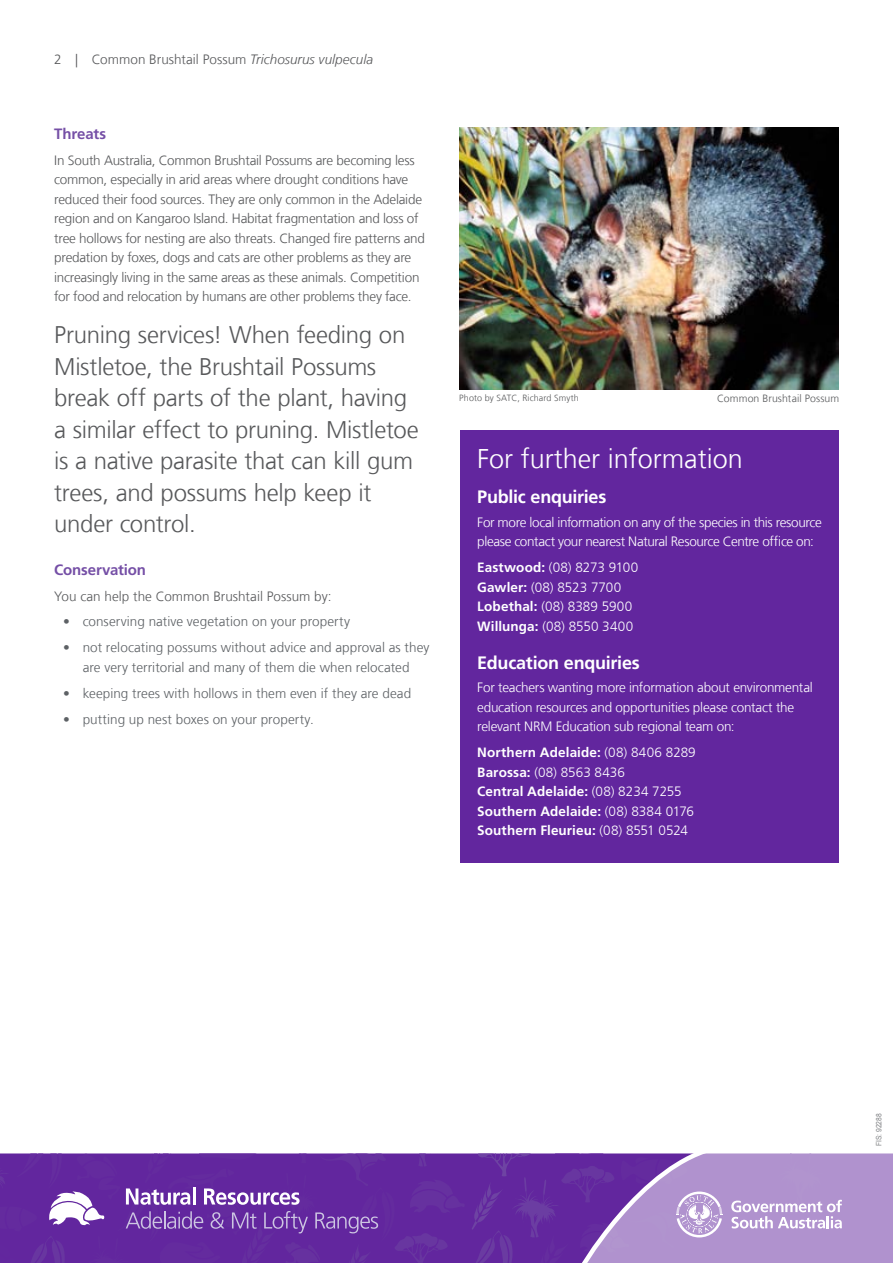
<style>
.page{position:relative;width:893px;height:1263px;background:#fff}
.page>*{position:absolute;margin:0;border:0;box-sizing:border-box;transform-origin:0 0}
.t1{font:300 27px "Frutiger LT Com";color:#fff}
.t2{font:300 24px/31.5px "Frutiger LT Com";letter-spacing:-.015em;color:#58595b}
.t3{font:700 18px "Frutiger LT Com";letter-spacing:-.015em;color:#fff}
.t4{font:700 15px "Frutiger LT Com";letter-spacing:-.01em;color:#754fa6}
.t5{font:300 13.5px/19.5px "Frutiger LT Com";letter-spacing:-.015em;color:#58595b}
.t6{font:300 13.5px/19.5px "Frutiger LT Com";letter-spacing:-.02em;color:#fff}
.t7{font:300 13.5px/19.5px "Frutiger LT Com";letter-spacing:.005em;color:#5d6165;text-align:center}
.t8{font:700 13.5px/19.5px "Frutiger LT Com";letter-spacing:.01em;color:#fff}
.t9{font:300 13.5px/19.5px "Frutiger LT Com";letter-spacing:.005em;color:#fff}
.t10{font:300 10.5px "Frutiger LT Com";letter-spacing:.01em;color:#58595b}
.t11{font:300 9px "Frutiger LT Com";letter-spacing:.015em;color:#58595b}
.t12{font:7.5px "Arial";color:#808285;scale:.9 1}
.s1{font-style:italic}
.s2{font-weight:700}
.s3{font-weight:300}
</style>
<div class="page">
<div style="left:725px;top:1153px;width:168px;height:110px;background:#b092ce"></div>
<svg style="left:731px;top:1153px;width:111px;height:75px;background:#baa0d4"></svg>
<svg style="left:0;top:1153px;width:725px;height:110px;background:#7441a9"></svg>
<img style="left:459px;top:128px;width:380px;height:262px">
<div style="left:460px;top:430px;width:379px;height:433px;background:#62269e"></div>
<p class="t5" style="left:54px;top:50px;width:320px">2 | Common Brushtail Possum <span class="s1">Trichosurus vulpecula</span></p>
<p class="t4" style="left:54px;top:125px;width:53px">Threats</p>
<p class="t5" style="left:54px;top:150px;width:372px">In South Australia, Common Brushtail Possums are becoming less common, especially in arid areas where drought conditions have reduced their food sources. They are only common in the Adelaide region and on Kangaroo Island. Habitat fragmentation and loss of tree hollows for nesting are also threats. Changed fire patterns and predation by foxes, dogs and cats are other problems as they are increasingly living in the same areas as these animals. Competition for food and relocation by humans are other problems they face.</p>
<h2 class="t2" style="left:54px;top:319px;width:366px">Pruning services! When feeding on<br>Mistletoe, the Brushtail Possums break off parts of the plant, having a similar effect to pruning. Mistletoe is a native parasite that can kill gum trees, and possums help keep it under control.</h2>
<p class="t4" style="left:54px;top:561px;width:93px">Conservation</p>
<p class="t5" style="left:54px;top:586px;width:279px">You can help the Common Brushtail Possum by:</p>
<p class="t7" style="left:63px;top:612px;width:288px">• conserving native vegetation on your property</p>
<p class="t7" style="left:63px;top:638px;width:368px">• not relocating possums without advice and approval as they are very territorial and many of them die when relocated</p>
<p class="t7" style="left:63px;top:683px;width:349px">• keeping trees with hollows in them even if they are dead</p>
<p class="t7" style="left:63px;top:709px;width:252px">• putting up nest boxes on your property.</p>
<p class="t11" style="left:459px;top:392px;width:121px">Photo by SATC, Richard Smyth</p>
<p class="t10" style="left:717px;top:392px;width:124px">Common Brushtail Possum</p>
<h1 class="t1" style="left:477px;top:443px;width:267px">For further information</h1>
<h3 class="t3" style="left:477px;top:486px;width:131px">Public enquiries</h3>
<p class="t6" style="left:477px;top:512px;width:346px">For more local information on any of the species in this resource please contact your nearest Natural Resource Centre office on:</p>
<p class="t9" style="left:477px;top:558px;width:163px"><span class="s2">Eastwood:</span> (08) 8273 9100<br><span class="s2">Gawler:</span> (08) 8523 7700<br><span class="s2">Lobethal:</span> (08) 8389 5900<br><span class="s2">Willunga:</span> (08) 8550 3400</p>
<h3 class="t3" style="left:477px;top:652px;width:164px">Education enquiries</h3>
<p class="t6" style="left:477px;top:678px;width:337px">For teachers wanting more information about environmental education resources and opportunities please contact the relevant NRM Education sub regional team on:</p>
<p class="t8" style="left:477px;top:743px;width:220px">Northern Adelaide: <span class="s3">(08) 8406 8289<br></span>Barossa: <span class="s3">(08) 8563 8436<br></span>Central Adelaide: <span class="s3">(08) 8234 7255<br></span>Southern Adelaide: <span class="s3">(08) 8384 0176<br></span>Southern Fleurieu: <span class="s3">(08) 8551 0524</span></p>
<p class="t12" style="left:874px;top:1146px;width:38px;rotate:-90deg">FIS: 92288</p>
</div>
